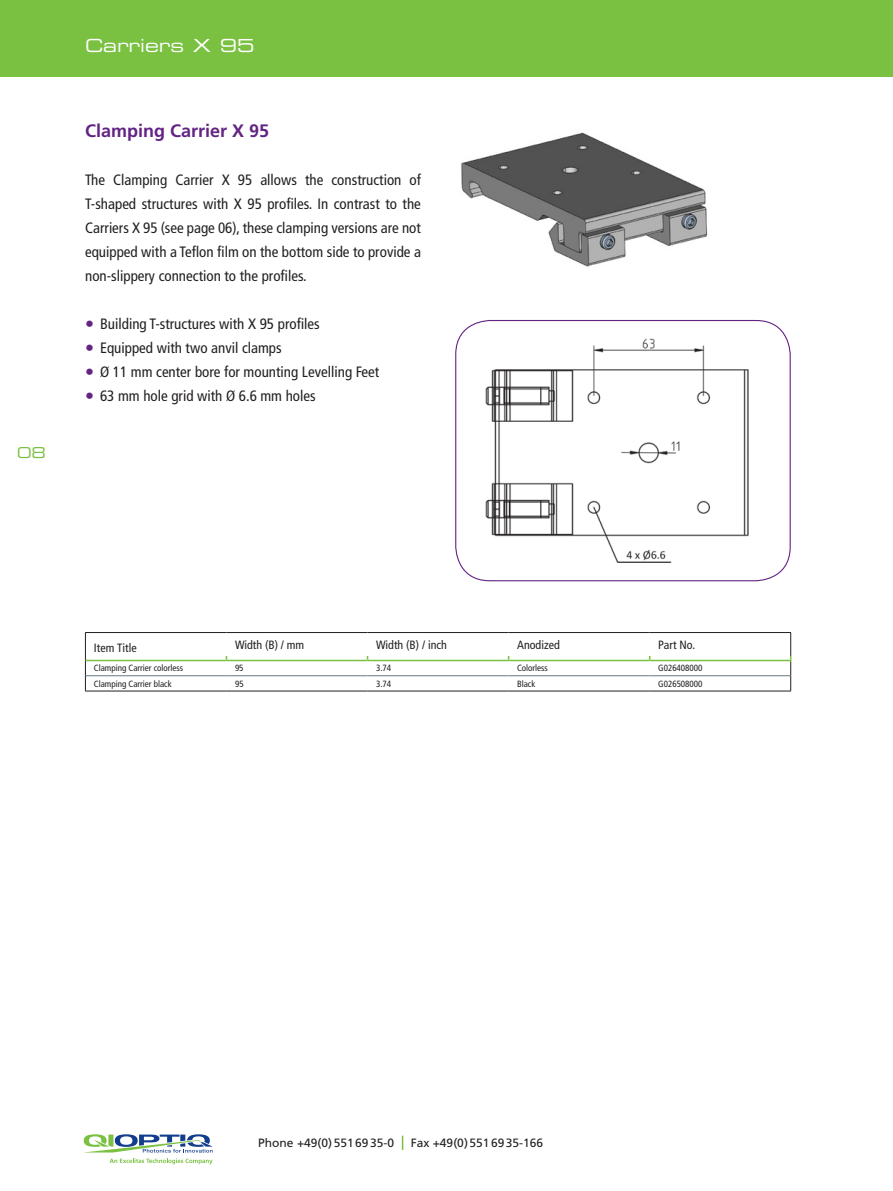
<style>
.page{position:relative;width:893px;height:1191px;background:#fff}
.page>*{position:absolute;margin:0;border:0;box-sizing:border-box;transform-origin:0 0}
.t1{font:700 18px "Frutiger";color:#622484}
.t2{font:18px "Eurostile LT Std Ex 2";color:#fff}
.t3{font:condensed 15px/24px "Frutiger For Qioptiq";color:#221f1f;text-align:justify}
.t4{font:15px "Eurostile LT Std Ex 2";color:#7ac142}
.t5{font:condensed 12px "Frutiger For Qioptiq";color:#221f1f}
.t6{font:12px "Frutiger LT Std";color:#221f1f}
.t7{font:condensed 9px "Frutiger For Qioptiq";color:#221f1f}
.s1{font-size:18px;color:#622484}
</style>
<div class="page">
<div style="left:0;top:0;width:893px;height:77px;background:#7ac142"></div>
<svg style="left:402px;top:1135px;width:1px;height:15px"></svg>
<svg style="left:83px;top:1134px;width:130px;height:18px"></svg>
<svg style="left:110px;top:1158px;width:103px;height:6px"></svg>
<hr style="left:85px;top:632px;width:141px;height:1px;background:#221f1f">
<hr style="left:226px;top:632px;width:142px;height:1px;background:#221f1f">
<hr style="left:368px;top:632px;width:141px;height:1px;background:#221f1f">
<hr style="left:509px;top:632px;width:141px;height:1px;background:#221f1f">
<hr style="left:650px;top:632px;width:141px;height:1px;background:#221f1f">
<svg style="left:85px;top:633px;width:1px;height:57px"></svg>
<hr style="left:85px;top:690px;width:141px;height:1px;background:#221f1f">
<hr style="left:226px;top:690px;width:142px;height:1px;background:#221f1f">
<hr style="left:368px;top:690px;width:141px;height:1px;background:#221f1f">
<hr style="left:509px;top:690px;width:141px;height:1px;background:#221f1f">
<hr style="left:650px;top:690px;width:141px;height:1px;background:#221f1f">
<svg style="left:790px;top:633px;width:1px;height:57px"></svg>
<hr style="left:86px;top:659px;width:140px;height:2px;background:#7ac142">
<hr style="left:226px;top:659px;width:142px;height:2px;background:#7ac142">
<hr style="left:368px;top:659px;width:141px;height:2px;background:#7ac142">
<hr style="left:509px;top:659px;width:141px;height:2px;background:#7ac142">
<hr style="left:650px;top:659px;width:141px;height:2px;background:#7ac142">
<hr style="left:86px;top:675px;width:140px;height:1px;background:#647883">
<hr style="left:226px;top:675px;width:142px;height:1px;background:#647883">
<hr style="left:368px;top:675px;width:141px;height:1px;background:#647883">
<hr style="left:509px;top:675px;width:141px;height:1px;background:#647883">
<hr style="left:650px;top:675px;width:140px;height:1px;background:#647883">
<img style="left:461px;top:132px;width:247px;height:135px">
<img style="left:485px;top:338px;width:264px;height:224px">
<div style="left:455px;top:320px;width:336px;height:261px;border:1px solid #622484;border-radius:34px"></div>
<p class="t4" style="left:17px;top:447px;width:30px">08</p>
<p class="t2" style="left:85px;top:39px;width:171px">Carriers X 95</p>
<p class="t1" style="left:85px;top:123px;width:186px">Clamping Carrier X 95</p>
<p class="t3" style="left:85px;top:168px;width:337px">The Clamping Carrier X 95 allows the construction of T-shaped structures with X 95 pro昀椀les. In contrast to the Carriers X 95 (see page 06), these clamping versions are not equipped with a Te昀氀on 昀椀lm on the bottom side to provide a non-slippery connection to the pro昀椀les.</p>
<p class="t3" style="left:85px;top:312px;width:236px"><span class="s1">•</span> Building T-structures with X 95 pro昀椀les</p>
<p class="t3" style="left:85px;top:336px;width:198px"><span class="s1">•</span> Equipped with two anvil clamps</p>
<p class="t3" style="left:85px;top:360px;width:296px"><span class="s1">•</span> Ø 11 mm center bore for mounting Levelling Feet</p>
<p class="t3" style="left:85px;top:384px;width:232px"><span class="s1">•</span> 63 mm hole grid with Ø 6.6 mm holes</p>
<p class="t5" style="left:94px;top:640px;width:44px">Item Title</p>
<p class="t5" style="left:235px;top:638px;width:71px">Width (B) / mm</p>
<p class="t5" style="left:376px;top:638px;width:72px">Width (B) / inch</p>
<p class="t5" style="left:517px;top:638px;width:44px">Anodized</p>
<p class="t5" style="left:658px;top:638px;width:39px">Part No.</p>
<p class="t7" style="left:94px;top:663px;width:91px">Clamping Carrier colorless</p>
<p class="t7" style="left:235px;top:663px;width:10px">95</p>
<p class="t7" style="left:376px;top:663px;width:17px">3.74</p>
<p class="t7" style="left:517px;top:663px;width:32px">Colorless</p>
<p class="t7" style="left:658px;top:663px;width:46px">G026408000</p>
<p class="t7" style="left:94px;top:678px;width:79px">Clamping Carrier black</p>
<p class="t7" style="left:235px;top:678px;width:10px">95</p>
<p class="t7" style="left:376px;top:678px;width:17px">3.74</p>
<p class="t7" style="left:517px;top:678px;width:20px">Black</p>
<p class="t7" style="left:658px;top:678px;width:46px">G026508000</p>
<p class="t6" style="left:258px;top:1137px;width:137px">Phone +49(0) 551 69 35-0</p>
<p class="t6" style="left:411px;top:1137px;width:134px">Fax +49(0) 551 69 35-166</p>
</div>
